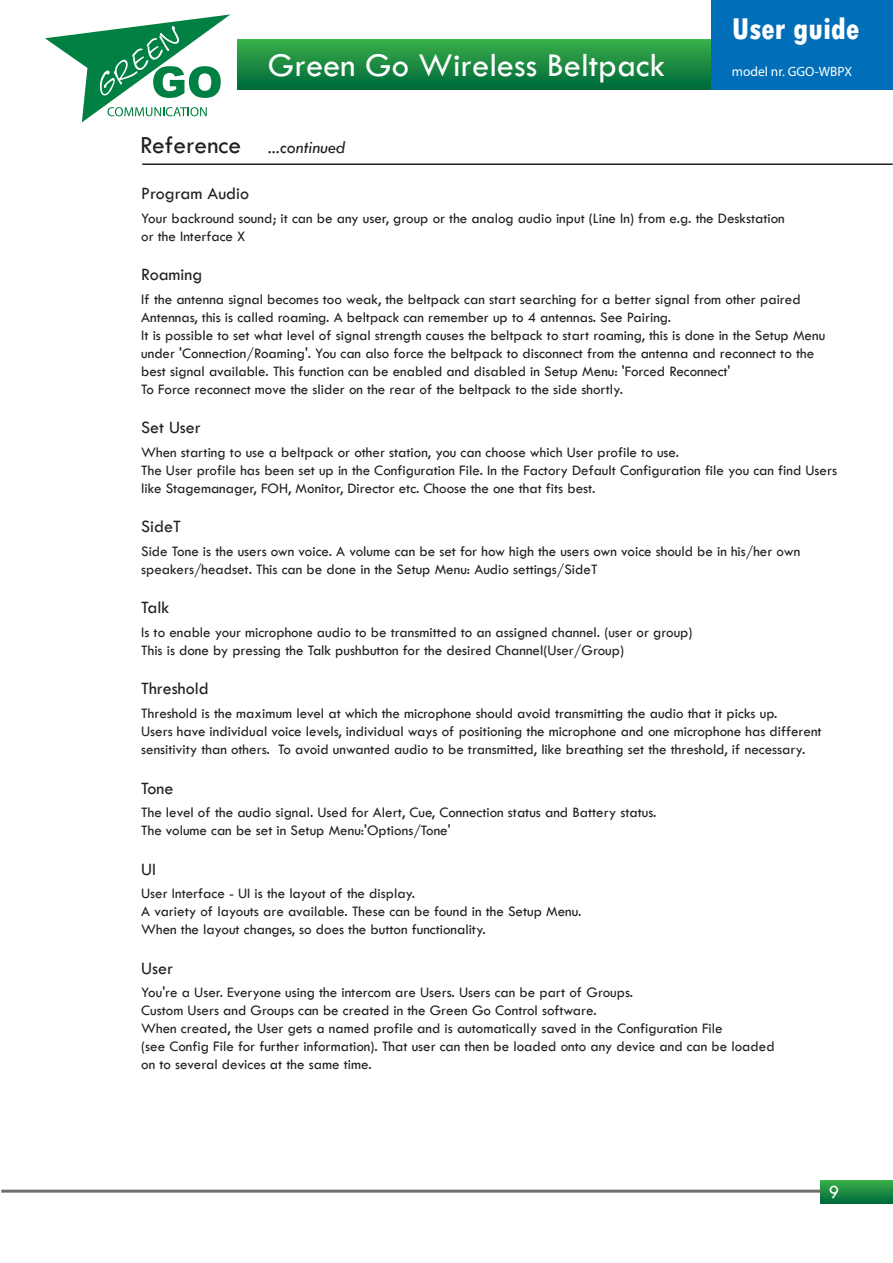
<style>
.page{position:relative;width:893px;height:1263px;background:#fff}
.page>*{position:absolute;margin:0;border:0;box-sizing:border-box;transform-origin:0 0}
.t1{font:34.5px "Tw Cen";color:#fff}
.t2{font:800 condensed 31.5px "Tw Cen";color:#fff}
.t3{font:18.9px "Tw Cen";color:#fff}
.t4{font:18px "Tw Cen";color:#231f20}
.t5{font:italic 18px "Tw Cen";color:#231f20}
.t6{font:15px/18px "Tw Cen";color:#231f20}
.t7{font:13.5px "Myriad Pro";color:#fff}
.s1{font-style:normal;font-size:25.5px}
</style>
<div class="page">
<svg style="left:820px;top:1180px;width:72px;height:23px;background:#1d8d41"></svg>
<hr style="left:1px;top:1190px;width:819px;height:3px;background:#6d6f6d">
<hr style="left:142px;top:163px;width:751px;height:2px;background:#231f20">
<div style="left:237px;top:39px;width:656px;height:51px;background:linear-gradient(to bottom,#3cb04a,#006739)"></div>
<div style="left:711px;top:0;width:182px;height:90px;background:#006eb9"></div>
<svg style="left:45px;top:14px;width:185px;height:108px"></svg>
<h1 class="t1" style="left:268px;top:47px;width:399px">Green Go Wireless Beltpack</h1>
<h2 class="t2" style="left:732px;top:12px;width:129px">User guide</h2>
<p class="t7" style="left:732px;top:64px;width:122px">model nr. GGO-WBPX</p>
<p class="t5" style="left:140px;top:137px;width:206px"><span class="s1">Reference</span> ...continued</p>
<p class="t4" style="left:141px;top:184px;width:109px">Program Audio</p>
<p class="t6" style="left:141px;top:209px;width:645px">Your backround sound; it can be any user, group or the analog audio input (Line In) from e.g. the Deskstation or the Interface X</p>
<p class="t4" style="left:141px;top:265px;width:63px">Roaming</p>
<p class="t6" style="left:141px;top:290px;width:685px">If the antenna signal becomes too weak, the beltpack can start searching for a better signal from other paired Antennas, this is called roaming. A beltpack can remember up to 4 antennas. See Pairing.<br>It is possible to set what level of signal strength causes the beltpack to start roaming, this is done in the Setup Menu under 'Connection/Roaming'. You can also force the beltpack to disconnect from the antenna and reconnect to the best signal available. This function can be enabled and disabled in Setup Menu: 'Forced Reconnect'<br>To Force reconnect move the slider on the rear of the beltpack to the side shortly.</p>
<p class="t4" style="left:141px;top:418px;width:61px">Set User</p>
<p class="t6" style="left:141px;top:443px;width:697px">When starting to use a beltpack or other station, you can choose which User profile to use.<br>The User profile has been set up in the Configuration File. In the Factory Default Configuration file you can find Users like Stagemanager, FOH, Monitor, Director etc. Choose the one that fits best.</p>
<p class="t4" style="left:141px;top:517px;width:41px">SideT</p>
<p class="t6" style="left:141px;top:542px;width:660px">Side Tone is the users own voice. A volume can be set for how high the users own voice should be in his/her own speakers/headset. This can be done in the Setup Menu: Audio settings/SideT</p>
<p class="t4" style="left:141px;top:598px;width:30px">Talk</p>
<p class="t6" style="left:141px;top:623px;width:553px">Is to enable your microphone audio to be transmitted to an assigned channel. (user or group)<br>This is done by pressing the Talk pushbutton for the desired Channel(User/Group)</p>
<p class="t4" style="left:141px;top:679px;width:69px">Threshold</p>
<p class="t6" style="left:141px;top:704px;width:682px">Threshold is the maximum level at which the microphone should avoid transmitting the audio that it picks up.<br>Users have individual voice levels, individual ways of positioning the microphone and one microphone has different sensitivity than others. To avoid unwanted audio to be transmitted, like breathing set the threshold, if necessary.</p>
<p class="t4" style="left:141px;top:778px;width:34px">Tone</p>
<p class="t6" style="left:141px;top:803px;width:517px">The level of the audio signal. Used for Alert, Cue, Connection status and Battery status.<br>The volume can be set in Setup Menu:'Options/Tone'</p>
<p class="t4" style="left:141px;top:859px;width:16px">UI</p>
<p class="t6" style="left:141px;top:884px;width:442px">User Interface - UI is the layout of the display.<br>A variety of layouts are available. These can be found in the Setup Menu.<br>When the layout changes, so does the button functionality.</p>
<p class="t4" style="left:141px;top:958px;width:33px">User</p>
<p class="t6" style="left:141px;top:983px;width:635px">You're a User. Everyone using the intercom are Users. Users can be part of Groups.<br>Custom Users and Groups can be created in the Green Go Control software.<br>When created, the User gets a named profile and is automatically saved in the Configuration File<br>(see Config File for further information). That user can then be loaded onto any device and can be loaded on to several devices at the same time.</p>
<p class="t3" style="left:829px;top:1181px;width:12px">9</p>
</div>
